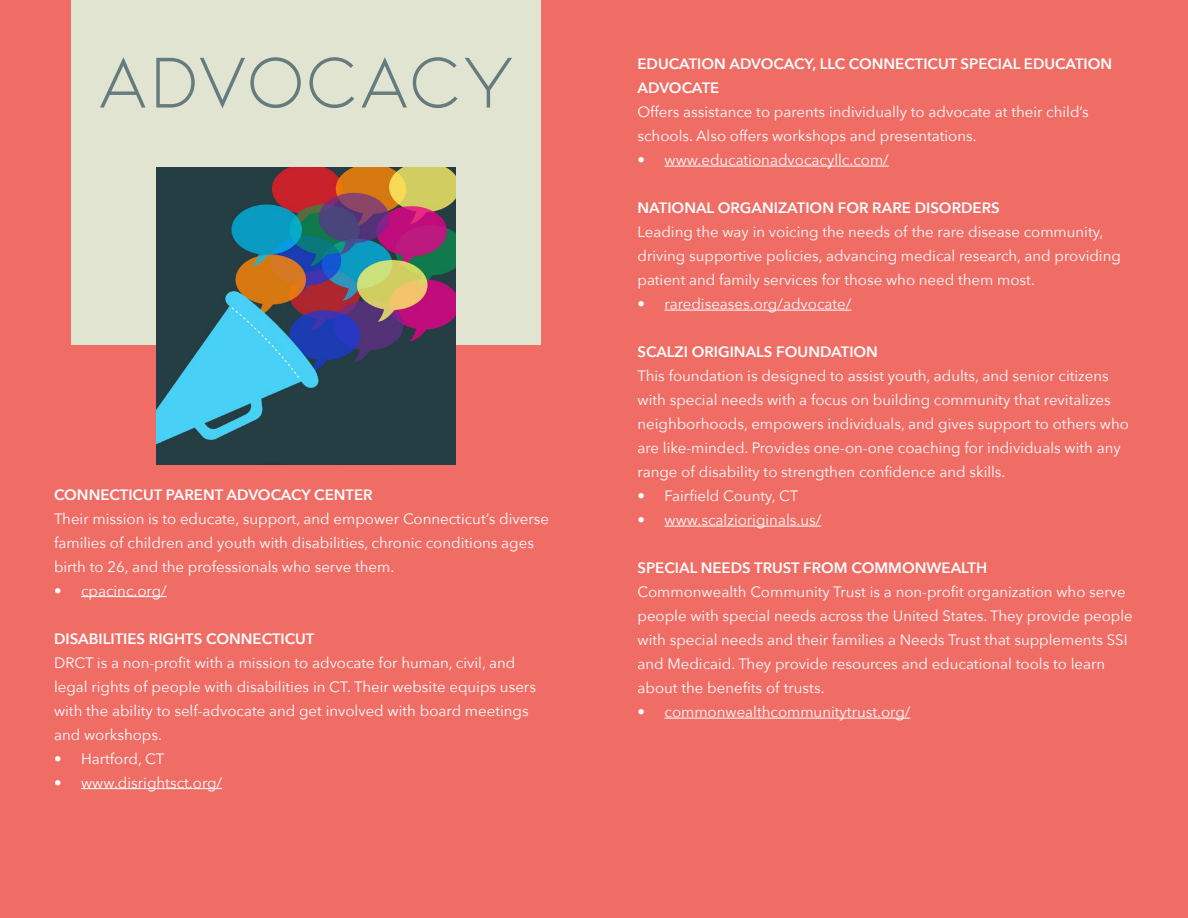
<style>
.page{position:relative;width:1188px;height:918px;background:#f06d66}
.page>*{position:absolute;margin:0;border:0;box-sizing:border-box;transform-origin:0 0}
.t1{font:76.5px "Kiona";letter-spacing:-.005em;color:#657b7d}
.t2{font:15px/24px "Avenir Next";color:#fff}
.t3{font:600 15px/24px "Avenir Next";color:#fff}
</style>
<div class="page">
<div style="left:71px;top:0;width:470px;height:345px;background:#e2e4d2"></div>
<img style="left:156px;top:167px;width:300px;height:298px">
<hr style="left:81px;top:596px;width:86px;height:1px;background:#fff">
<hr style="left:81px;top:788px;width:141px;height:1px;background:#fff">
<hr style="left:664px;top:166px;width:225px;height:1px;background:#fff">
<hr style="left:664px;top:310px;width:187px;height:1px;background:#fff">
<hr style="left:664px;top:526px;width:157px;height:1px;background:#fff">
<hr style="left:664px;top:718px;width:246px;height:1px;background:#fff">
<h1 class="t1" style="left:96px;top:39px;width:421px">ADVOCACY</h1>
<p class="t3" style="left:54px;top:482px;width:320px">CONNECTICUT PARENT ADVOCACY CENTER</p>
<p class="t2" style="left:54px;top:506px;width:496px">Their mission is to educate, support, and empower Connecticut’s diverse families of children and youth with disabilities, chronic conditions ages birth to 26, and the professionals who serve them.</p>
<p class="t2" style="left:54px;top:578px;width:114px">• cpacinc.org/</p>
<p class="t3" style="left:54px;top:626px;width:262px">DISABILITIES RIGHTS CONNECTICUT</p>
<p class="t2" style="left:54px;top:650px;width:484px">DRCT is a non-profit with a mission to advocate for human, civil, and legal rights of people with disabilities in CT. Their website equips users with the ability to self-advocate and get involved with board meetings and workshops.</p>
<p class="t2" style="left:54px;top:746px;width:112px">• Hartford, CT</p>
<p class="t2" style="left:54px;top:770px;width:170px">• www.disrightsct.org/</p>
<p class="t3" style="left:638px;top:51px;width:476px">EDUCATION ADVOCACY, LLC CONNECTICUT SPECIAL EDUCATION<br>ADVOCATE</p>
<p class="t2" style="left:638px;top:99px;width:453px">Offers assistance to parents individually to advocate at their child’s schools. Also offers workshops and presentations.</p>
<p class="t2" style="left:638px;top:147px;width:253px">• www.educationadvocacyllc.com/</p>
<p class="t3" style="left:638px;top:195px;width:364px">NATIONAL ORGANIZATION FOR RARE DISORDERS</p>
<p class="t2" style="left:638px;top:219px;width:485px">Leading the way in voicing the needs of the rare disease community, driving supportive policies, advancing medical research, and providing patient and family services for those who need them most.</p>
<p class="t2" style="left:638px;top:291px;width:215px">• rarediseases.org/advocate/</p>
<p class="t3" style="left:638px;top:339px;width:242px">SCALZI ORIGINALS FOUNDATION</p>
<p class="t2" style="left:638px;top:363px;width:493px">This foundation is designed to assist youth, adults, and senior citizens with special needs with a focus on building community that revitalizes neighborhoods, empowers individuals, and gives support to others who are like-minded. Provides one-on-one coaching for individuals with any range of disability to strengthen confidence and skills.</p>
<p class="t2" style="left:638px;top:483px;width:162px">• Fairfield County, CT</p>
<p class="t2" style="left:638px;top:507px;width:185px">• www.scalzioriginals.us/</p>
<p class="t3" style="left:638px;top:555px;width:351px">SPECIAL NEEDS TRUST FROM COMMONWEALTH</p>
<p class="t2" style="left:638px;top:579px;width:497px">Commonwealth Community Trust is a non-profit organization who serve people with special needs across the United States. They provide people with special needs and their families a Needs Trust that supplements SSI and Medicaid. They provide resources and educational tools to learn about the benefits of trusts.</p>
<p class="t2" style="left:638px;top:699px;width:274px">• commonwealthcommunitytrust.org/</p>
</div>
